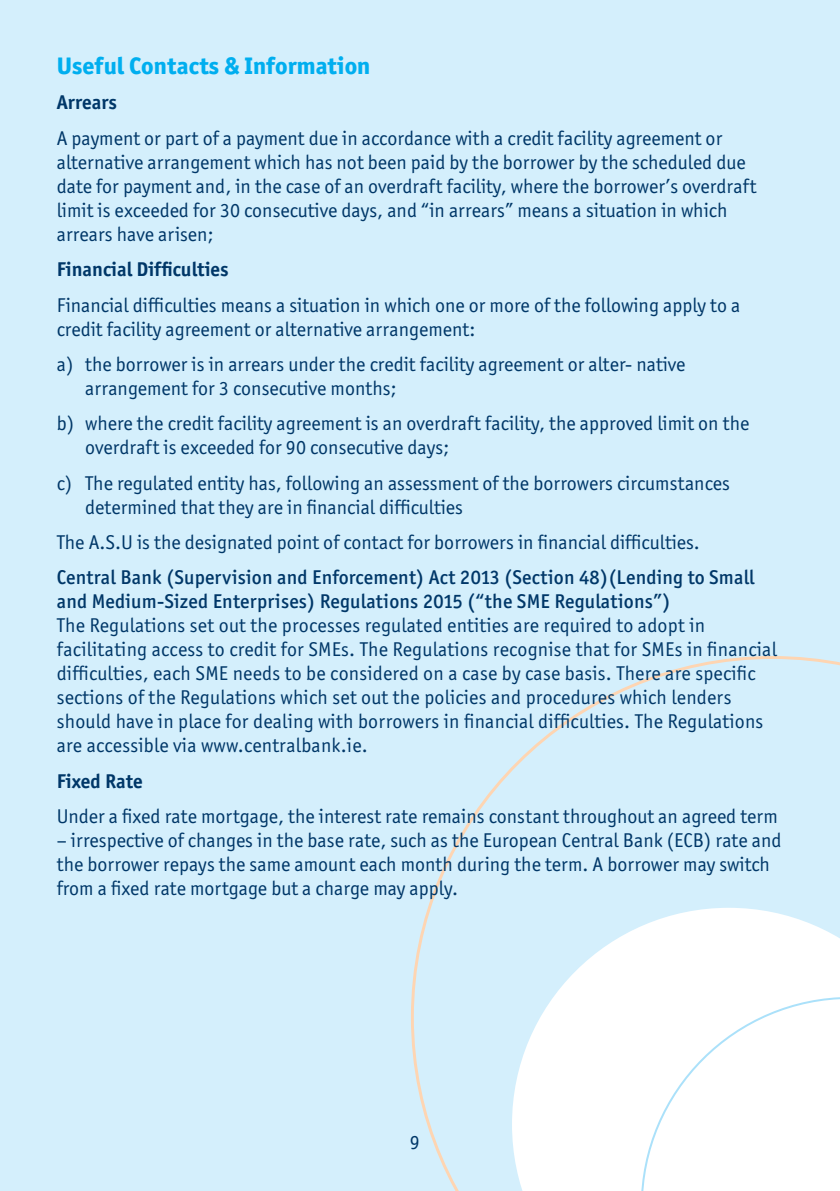
<style>
.page{position:relative;width:840px;height:1191px;background:#fff}
.page>*{position:absolute;margin:0;border:0;box-sizing:border-box;transform-origin:0 0}
.t1{font:800 24px "Officina Sans ITC Std";color:#00aeef}
.t2{font:20px/24px "Officina Sans ITC Std";color:#003768}
.t3{font:500 20px/24px "Officina Sans ITC Std";letter-spacing:.01em;color:#003768}
.t4{font:700 20px "Officina Sans ITC Std";color:#003768}
</style>
<div class="page">
<div style="left:0;top:0;width:839px;height:1191px;background:#d4effc"></div>
<svg style="left:411px;top:656px;width:428px;height:535px"></svg>
<svg style="left:511px;top:907px;width:328px;height:284px;fill:#fff"></svg>
<div style="left:640px;top:997px;width:199px;height:194px;background:#fff"></div>
<p class="t1" style="left:57px;top:51px;width:315px">Useful Contacts &amp; Information</p>
<p class="t4" style="left:57px;top:90px;width:62px">Arrears</p>
<p class="t2" style="left:57px;top:126px;width:701px">A payment or part of a payment due in accordance with a credit facility agreement or alternative arrangement which has not been paid by the borrower by the scheduled due date for payment and, in the case of an overdraft facility, where the borrower’s overdraft limit is exceeded for 30 consecutive days, and “in arrears” means a situation in which arrears have arisen;</p>
<p class="t4" style="left:57px;top:257px;width:173px">Financial Difficulties</p>
<p class="t2" style="left:57px;top:293px;width:684px">Financial difficulties means a situation in which one or more of the following apply to a credit facility agreement or alternative arrangement:</p>
<p class="t2" style="left:85px;top:352px;width:601px;text-indent:-28px">a) the borrower is in arrears under the credit facility agreement or alter- native arrangement for 3 consecutive months;</p>
<p class="t2" style="left:85px;top:411px;width:665px;text-indent:-28px">b) where the credit facility agreement is an overdraft facility, the approved limit on the overdraft is exceeded for 90 consecutive days;</p>
<p class="t2" style="left:85px;top:471px;width:646px;text-indent:-28px">c) The regulated entity has, following an assessment of the borrowers circumstances determined that they are in financial difficulties</p>
<p class="t2" style="left:57px;top:530px;width:644px">The A.S.U is the designated point of contact for borrowers in financial difficulties.</p>
<p class="t3" style="left:57px;top:565px;width:699px">Central Bank (Supervision and Enforcement) Act 2013 (Section 48)(Lending to Small and Medium-Sized Enterprises) Regulations 2015 (“the SME Regulations”)</p>
<p class="t2" style="left:57px;top:613px;width:721px">The Regulations set out the processes regulated entities are required to adopt in facilitating access to credit for SMEs. The Regulations recognise that for SMEs in financial difficulties, each SME needs to be considered on a case by case basis. There are specific sections of the Regulations which set out the policies and procedures which lenders should have in place for dealing with borrowers in financial difficulties. The Regulations are accessible via www.centralbank.ie.</p>
<p class="t4" style="left:57px;top:768px;width:87px">Fixed Rate</p>
<p class="t2" style="left:57px;top:804px;width:722px">Under a fixed rate mortgage, the interest rate remains constant throughout an agreed term</p>
<p class="t2" style="left:57px;top:828px;width:725px">– irrespective of changes in the base rate, such as the European Central Bank (ECB) rate and the borrower repays the same amount each month during the term. A borrower may switch from a fixed rate mortgage but a charge may apply.</p>
<p class="t2" style="left:409px;top:1129px;width:11px">9</p>
</div>
